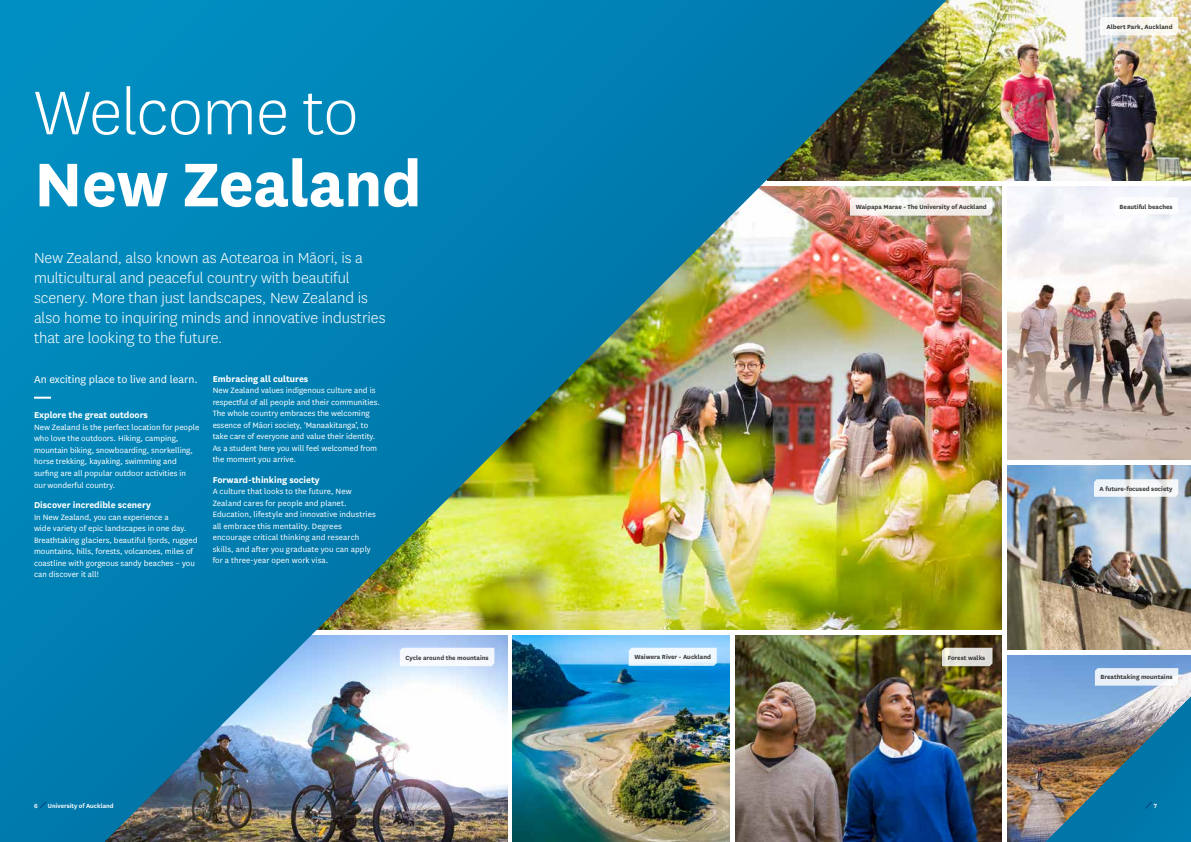
<style>
.page{position:relative;width:1191px;height:842px;background:#fff}
.page>*{position:absolute;margin:0;border:0;box-sizing:border-box;transform-origin:0 0}
.t1{font:700 72px "National";letter-spacing:-.01em;color:#fff}
.t2{font:300 72px "National";letter-spacing:-.01em;color:#fff}
.t3{font:300 17px/20px "National";letter-spacing:-.005em;color:#fff}
.t4{font:12px "National";color:#fff}
.t5{font:700 10px "National";color:#fff}
.t6{font:9px/11.5px "National";color:#fff}
.t7{font:700 7px "National";color:#3b3b3a}
.t8{font:600 7px "National";color:#fff}
</style>
<div class="page">
<img style="left:946px;top:635px;width:55px;height:207px">
<img style="left:1007px;top:655px;width:184px;height:187px">
<img style="left:946px;top:0;width:245px;height:180px">
<img style="left:946px;top:187px;width:55px;height:442px">
<img style="left:1007px;top:186px;width:184px;height:274px">
<img style="left:1007px;top:465px;width:184px;height:185px">
<img style="left:0;top:0;width:946px;height:842px">
<svg style="left:34px;top:397px;width:17px;height:2px"></svg>
<div style="left:400px;top:648px;width:94px;height:18px;background:#f5f8fe"></div>
<svg style="left:1094px;top:668px;width:84px;height:18px;background:#e6eef7"></svg>
<svg style="left:1114px;top:197px;width:64px;height:17px"></svg>
<svg style="left:1094px;top:479px;width:84px;height:18px"></svg>
<svg style="left:1099px;top:17px;width:79px;height:18px"></svg>
<svg style="left:850px;top:197px;width:142px;height:19px"></svg>
<svg style="left:628px;top:648px;width:88px;height:18px"></svg>
<svg style="left:942px;top:648px;width:50px;height:18px"></svg>
<svg style="left:38px;top:801px;width:9px;height:8px"></svg>
<img style="left:1045px;top:696px;width:146px;height:146px">
<h1 class="t2" style="left:34px;top:68px;width:326px">Welcome to</h1>
<h1 class="t1" style="left:34px;top:133px;width:389px">New Zealand</h1>
<p class="t3" style="left:34px;top:247px;width:353px">New Zealand, also known as Aotearoa in Māori, is a multicultural and peaceful country with beautiful scenery. More than just landscapes, New Zealand is also home to inquiring minds and innovative industries that are looking to the future.</p>
<h3 class="t4" style="left:34px;top:372px;width:165px">An exciting place to live and learn.</h3>
<p class="t5" style="left:34px;top:408px;width:115px">Explore the great outdoors</p>
<p class="t6" style="left:34px;top:421px;width:167px">New Zealand is the perfect location for people who love the outdoors. Hiking, camping, mountain biking, snowboarding, snorkelling, horse trekking, kayaking, swimming and surfing are all popular outdoor activities in our wonderful country.</p>
<p class="t5" style="left:34px;top:498px;width:118px">Discover incredible scenery</p>
<p class="t6" style="left:34px;top:511px;width:165px">In New Zealand, you can experience a<br>wide variety of epic landscapes in one day.<br>Breathtaking glaciers, beautiful fjords, rugged mountains, hills, forests, volcanoes, miles of coastline with gorgeous sandy beaches – you can discover it all!</p>
<p class="t5" style="left:213px;top:372px;width:97px">Embracing all cultures</p>
<p class="t6" style="left:213px;top:384px;width:169px">New Zealand values indigenous culture and is respectful of all people and their communities.<br>The whole country embraces the welcoming essence of Māori society, 'Manaakitanga’, to take care of everyone and value their identity.<br>As a student here you will feel welcomed from the moment you arrive.</p>
<p class="t5" style="left:213px;top:473px;width:109px">Forward-thinking society</p>
<p class="t6" style="left:213px;top:485px;width:165px">A culture that looks to the future, New Zealand cares for people and planet.<br>Education, lifestyle and innovative industries all embrace this mentality. Degrees encourage critical thinking and research skills, and after you graduate you can apply for a three-year open work visa.</p>
<p class="t7" style="left:405px;top:652px;width:85px">Cycle around the mountains</p>
<p class="t7" style="left:856px;top:202px;width:132px">Waipapa Marae - The University of Auckland</p>
<p class="t7" style="left:634px;top:652px;width:78px">Waiwera River - Auckland</p>
<p class="t7" style="left:947px;top:652px;width:39px">Forest walks</p>
<p class="t7" style="left:1106px;top:22px;width:67px">Albert Park, Auckland</p>
<p class="t7" style="left:1119px;top:201px;width:54px">Beautiful beaches</p>
<p class="t7" style="left:1099px;top:483px;width:74px">A future-focused society</p>
<p class="t7" style="left:1100px;top:672px;width:74px">Breathtaking mountains</p>
<p class="t8" style="left:34px;top:801px;width:5px">6</p>
<p class="t8" style="left:48px;top:801px;width:67px">University of Auckland</p>
<p class="t8" style="left:1153px;top:801px;width:5px">7</p>
</div>
